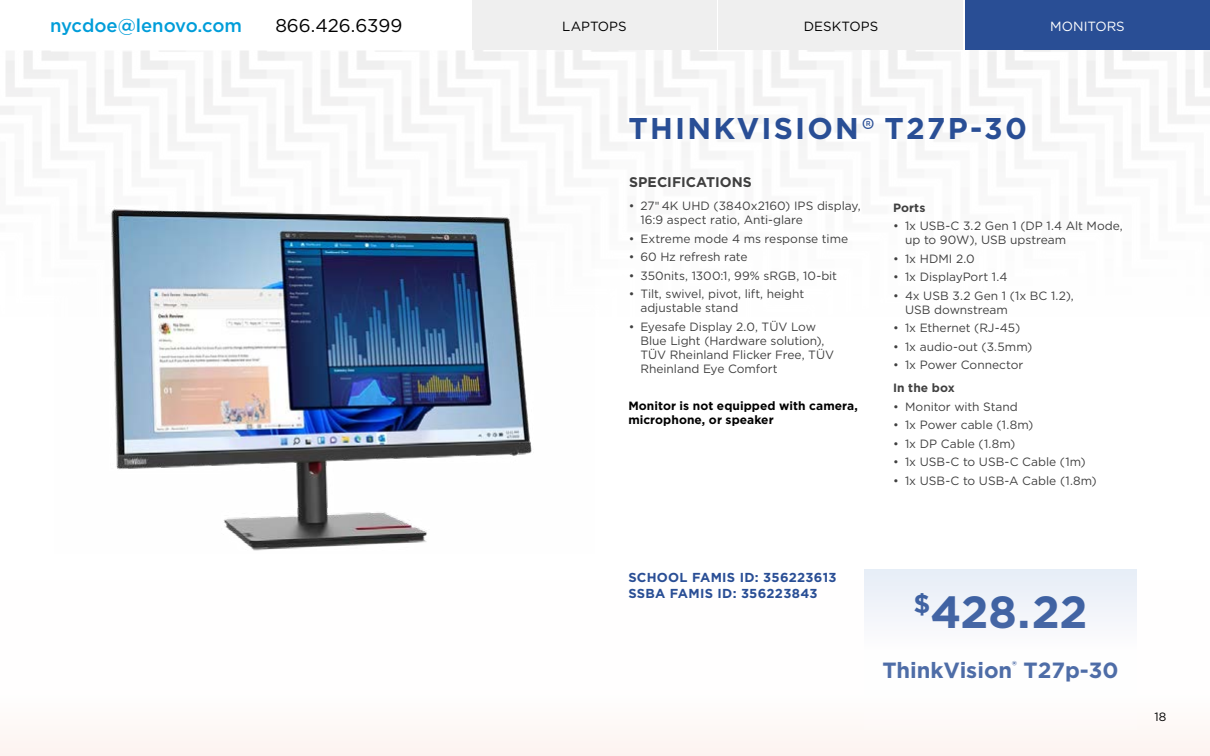
<style>
.page{position:relative;width:1210px;height:756px;background:#fff}
.page>*{position:absolute;margin:0;border:0;box-sizing:border-box;transform-origin:0 0}
.t1{font:700 45px "Gotham";color:#294e95}
.t2{font:700 30px "Gotham";letter-spacing:.075em;color:#294e95}
.t3{font:700 22px "Gotham";color:#294e95}
.t4{font:500 18.5px "Gotham";letter-spacing:-.005em;color:#009dd9}
.t5{font:18.5px "Gotham";color:#000}
.t6{font:700 14px "Gotham";color:#000}
.t7{font:13.3px "Gotham";color:#000}
.t8{font:13.3px "Gotham";color:#fff}
.t9{font:700 13px/16px "Gotham";letter-spacing:.02em;color:#294e95}
.t10{font:12px/14px "Gotham";letter-spacing:-.005em;color:#000}
.t11{font:700 12px/14px "Gotham";letter-spacing:.005em;color:#000}
.s1{font-family:"Klavika";font-weight:400}
.s2{font-family:"Calibri"}
</style>
<div class="page">
<img style="left:55px;top:207px;width:539px;height:344px">
<div style="left:718px;top:0;width:245px;height:49px;background:#efefef"></div>
<div style="left:472px;top:0;width:245px;height:49px;background:#efefef"></div>
<div style="left:965px;top:0;width:245px;height:49px;background:#294e95"></div>
<div style="left:864px;top:569px;width:272px;height:161px;background:linear-gradient(to bottom,#ebf1f9,#fffffd)"></div>
<h3 class="t4" style="left:50px;top:13px;width:194px">nycdoe@lenovo.com</h3>
<h3 class="t5" style="left:275px;top:13px;width:128px">866.426.6399</h3>
<p class="t7" style="left:562px;top:18px;width:66px">LAPTOPS</p>
<p class="t7" style="left:803px;top:18px;width:76px">DESKTOPS</p>
<p class="t8" style="left:1050px;top:18px;width:76px">MONITORS</p>
<h2 class="t2" style="left:628px;top:108px;width:400px">THINKVISION<span class="s1">®</span> T27P-30</h2>
<p class="t6" style="left:629px;top:173px;width:124px">SPECIFICATIONS</p>
<p class="t10" style="left:628px;top:199px;width:234px">• 27<span class="s2">"</span> 4K UHD (3840x2160) IPS display,</p>
<p class="t11" style="left:893px;top:201px;width:34px">Ports</p>
<p class="t10" style="left:640px;top:213px;width:164px">16:9 aspect ratio, Anti-glare</p>
<p class="t10" style="left:893px;top:219px;width:231px">• 1x USB-C 3.2 Gen 1 (DP 1.4 Alt Mode,</p>
<p class="t10" style="left:628px;top:231px;width:221px">• Extreme mode 4 ms response time</p>
<p class="t10" style="left:905px;top:233px;width:163px">up to 90W), USB upstream</p>
<p class="t10" style="left:628px;top:250px;width:121px">• 60 Hz refresh rate</p>
<p class="t10" style="left:893px;top:251px;width:83px">• 1x HDMI 2.0</p>
<p class="t10" style="left:628px;top:268px;width:210px">• 350nits, 1300:1, 99% sRGB, 10-bit</p>
<p class="t10" style="left:893px;top:270px;width:116px">• 1x DisplayPort 1.4</p>
<p class="t10" style="left:628px;top:287px;width:177px">• Tilt, swivel, pivot, lift, height</p>
<p class="t10" style="left:893px;top:288px;width:182px">• 4x USB 3.2 Gen 1 (1x BC 1.2),</p>
<p class="t10" style="left:640px;top:301px;width:99px">adjustable stand</p>
<p class="t10" style="left:905px;top:302px;width:104px">USB downstream</p>
<p class="t10" style="left:628px;top:319px;width:189px">• Eyesafe Display 2.0, TÜV Low</p>
<p class="t10" style="left:893px;top:321px;width:129px">• 1x Ethernet (RJ-45)</p>
<p class="t10" style="left:640px;top:333px;width:186px">Blue Light (Hardware solution),</p>
<p class="t10" style="left:893px;top:339px;width:141px">• 1x audio-out (3.5mm)</p>
<p class="t10" style="left:640px;top:347px;width:195px">TÜV Rheinland Flicker Free, TÜV<br>Rheinland Eye Comfort</p>
<p class="t10" style="left:893px;top:358px;width:132px">• 1x Power Connector</p>
<p class="t11" style="left:893px;top:381px;width:63px">In the box</p>
<p class="t10" style="left:893px;top:399px;width:126px">• Monitor with Stand</p>
<p class="t10" style="left:893px;top:418px;width:142px">• 1x Power cable (1.8m)</p>
<p class="t10" style="left:893px;top:436px;width:124px">• 1x DP Cable (1.8m)</p>
<p class="t10" style="left:893px;top:455px;width:194px">• 1x USB-C to USB-C Cable (1m)</p>
<p class="t10" style="left:893px;top:473px;width:205px">• 1x USB-C to USB-A Cable (1.8m)</p>
<p class="t11" style="left:628px;top:398px;width:231px">Monitor is not equipped with camera, microphone, or speaker</p>
<p class="t9" style="left:628px;top:569px;width:210px">SCHOOL FAMIS ID: 356223613<br>SSBA FAMIS ID: 356223843</p>
<h1 class="t1" style="left:913px;top:582px;width:175px"><sup>$</sup>428.22</h1>
<h3 class="t3" style="left:882px;top:655px;width:238px">ThinkVision<sup>®</sup> T27p-30</h3>
<p class="t10" style="left:1154px;top:709px;width:13px">18</p>
</div>
